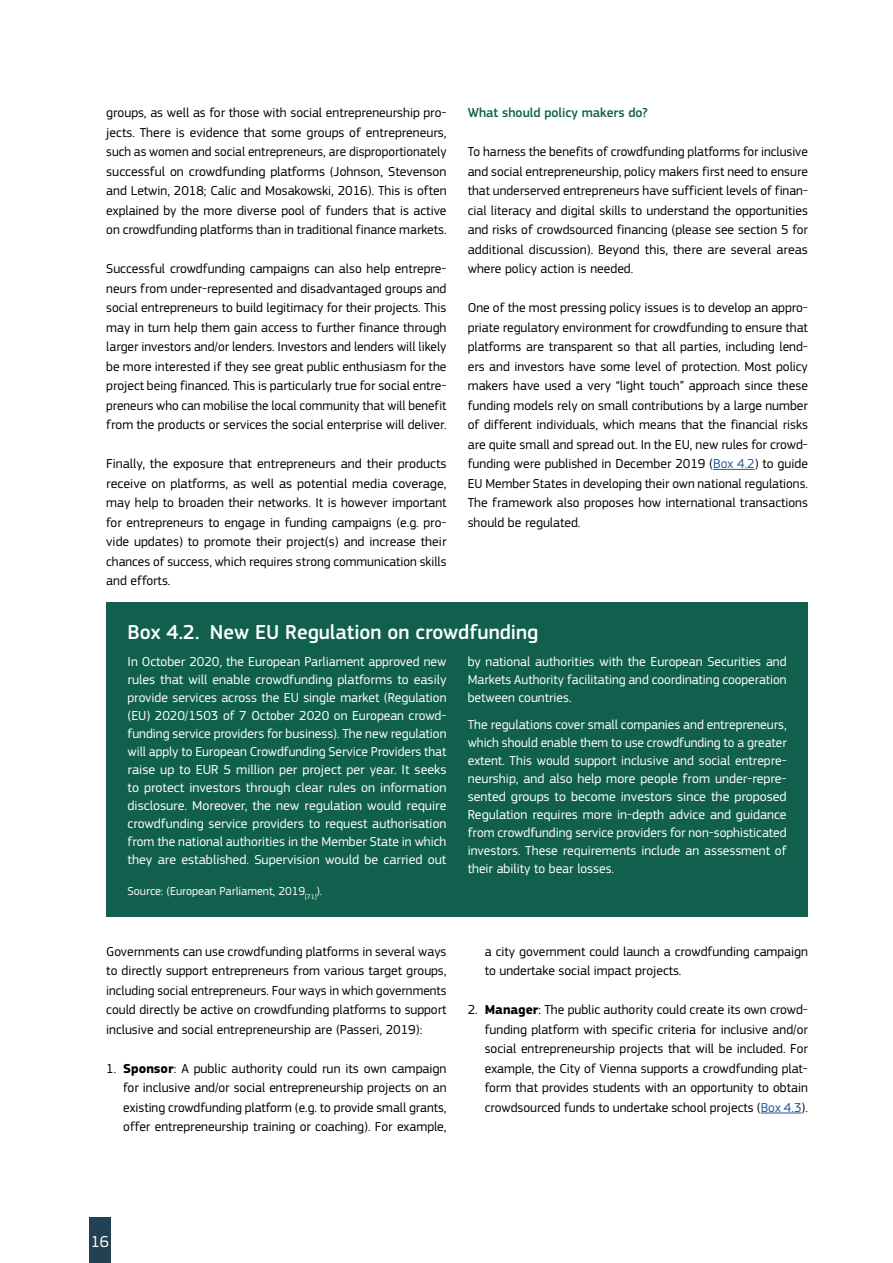
<style>
.page{position:relative;width:893px;height:1263px;background:#fff}
.page>*{position:absolute;margin:0;border:0;box-sizing:border-box;transform-origin:0 0}
.Box_H2{font:500 21px "EC Square Sans Pro";color:#fff}
.t1{font:16.5px "EC Square Sans Pro";color:#fff}
.Body{font:13.5px/19.5px "EC Square Sans Pro";color:#000;text-align:justify}
.Box_Body{font:13.5px/18px "EC Square Sans Pro";color:#fff;text-align:justify}
.t2{font:500 13.5px "EC Square Sans Pro";color:#11604d}
.Box_Figure_Source{font:12px "EC Square Sans Pro";color:#fff}
.s1{color:#275b9b}
.s2{font-weight:700}
</style>
<div class="page">
<div style="left:89px;top:1217px;width:22px;height:46px;background:#224153"></div>
<hr style="left:713px;top:469px;width:42px;height:1px;background:#275b9b">
<div style="left:106px;top:602px;width:702px;height:315px;background:#11604d"></div>
<hr style="left:761px;top:1112px;width:40px;height:1px;background:#275b9b">
<p class="Body" style="left:106px;top:103px;width:342px">groups, as well as for those with social entrepreneurship pro&shy;jects. There is evidence that some groups of entrepreneurs, such as women and social entrepreneurs, are disproportionately successful on crowdfunding platforms (Johnson, Stevenson and Letwin, 2018; Calic and Mosakowski, 2016). This is often explained by the more diverse pool of funders that is active on crowdfunding platforms than in traditional finance markets.</p>
<p class="Body" style="left:106px;top:259px;width:342px">Successful crowdfunding campaigns can also help entrepre&shy;neurs from under-represented and disadvantaged groups and social entrepreneurs to build legitimacy for their projects. This may in turn help them gain access to further finance through larger investors and/or lenders. Investors and lenders will likely be more interested if they see great public enthusiasm for the project being financed. This is particularly true for social entre&shy;preneurs who can mobilise the local community that will benefit from the products or services the social enterprise will deliver.</p>
<p class="Body" style="left:106px;top:454px;width:342px">Finally, the exposure that entrepreneurs and their products receive on platforms, as well as potential media coverage, may help to broaden their networks. It is however important for entrepreneurs to engage in funding campaigns (e.g. pro&shy;vide updates) to promote their project(s) and increase their chances of success, which requires strong communication skills and efforts.</p>
<h4 class="t2" style="left:468px;top:105px;width:182px">What should policy makers do?</h4>
<p class="Body" style="left:468px;top:142px;width:342px">To harness the benefits of crowdfunding platforms for inclusive and social entrepreneurship, policy makers first need to ensure that underserved entrepreneurs have sufficient levels of finan&shy;cial literacy and digital skills to understand the opportunities and risks of crowdsourced financing (please see section 5 for additional discussion). Beyond this, there are several areas where policy action is needed.</p>
<p class="Body" style="left:468px;top:298px;width:342px">One of the most pressing policy issues is to develop an appro&shy;priate regulatory environment for crowdfunding to ensure that platforms are transparent so that all parties, including lend&shy;ers and investors have some level of protection. Most policy makers have used a very “light touch” approach since these funding models rely on small contributions by a large number of different individuals, which means that the financial risks are quite small and spread out. In the EU, new rules for crowd&shy;funding were published in December 2019 (<span class="s1">Box 4.2</span>) to guide EU Member States in developing their own national regulations.<br>The framework also proposes how international transactions should be regulated.</p>
<h2 class="Box_H2" style="left:128px;top:620px;width:412px">Box 4.2. New EU Regulation on crowdfunding</h2>
<p class="Box_Body" style="left:128px;top:652px;width:320px">In October 2020, the European Parliament approved new rules that will enable crowdfunding platforms to easily provide services across the EU single market (Regulation (EU) 2020/1503 of 7 October 2020 on European crowd&shy;funding service providers for business). The new regulation will apply to European Crowdfunding Service Providers that raise up to EUR 5 million per project per year. It seeks to protect investors through clear rules on information disclosure. Moreover, the new regulation would require crowdfunding service providers to request authorisation from the national authorities in the Member State in which they are established. Supervision would be carried out</p>
<p class="Box_Body" style="left:468px;top:652px;width:320px">by national authorities with the European Securities and Markets Authority facilitating and coordinating cooperation between countries.</p>
<p class="Box_Body" style="left:468px;top:715px;width:320px">The regulations cover small companies and entrepreneurs, which should enable them to use crowdfunding to a greater extent. This would support inclusive and social entrepre&shy;neurship, and also help more people from under-repre&shy;sented groups to become investors since the proposed Regulation requires more in-depth advice and guidance from crowdfunding service providers for non-sophisticated investors. These requirements include an assessment of their ability to bear losses.</p>
<p class="Box_Figure_Source" style="left:128px;top:884px;width:196px">Source: (European Parliament, 2019<sub>[71]</sub>).</p>
<p class="Body" style="left:106px;top:941px;width:342px">Governments can use crowdfunding platforms in several ways to directly support entrepreneurs from various target groups, including social entrepreneurs. Four ways in which governments could directly be active on crowdfunding platforms to support inclusive and social entrepreneurship are (Passeri, 2019):</p>
<p class="Body" style="left:123px;top:1058px;width:325px;text-indent:-17px">1. <span class="s2">Sponsor</span>: A public authority could run its own campaign for inclusive and/or social entrepreneurship projects on an existing crowdfunding platform (e.g. to provide small grants, offer entrepreneurship training or coaching). For example,</p>
<p class="Body" style="left:485px;top:941px;width:325px">a city government could launch a crowdfunding campaign to undertake social impact projects.</p>
<p class="Body" style="left:485px;top:1000px;width:325px;text-indent:-17px">2. <span class="s2">Manager</span>: The public authority could create its own crowd&shy;funding platform with specific criteria for inclusive and/or social entrepreneurship projects that will be included. For example, the City of Vienna supports a crowdfunding plat&shy;form that provides students with an opportunity to obtain crowdsourced funds to undertake school projects (<span class="s1">Box 4.3</span>).</p>
<p class="t1" style="left:91px;top:1232px;width:20px">16</p>
</div>
